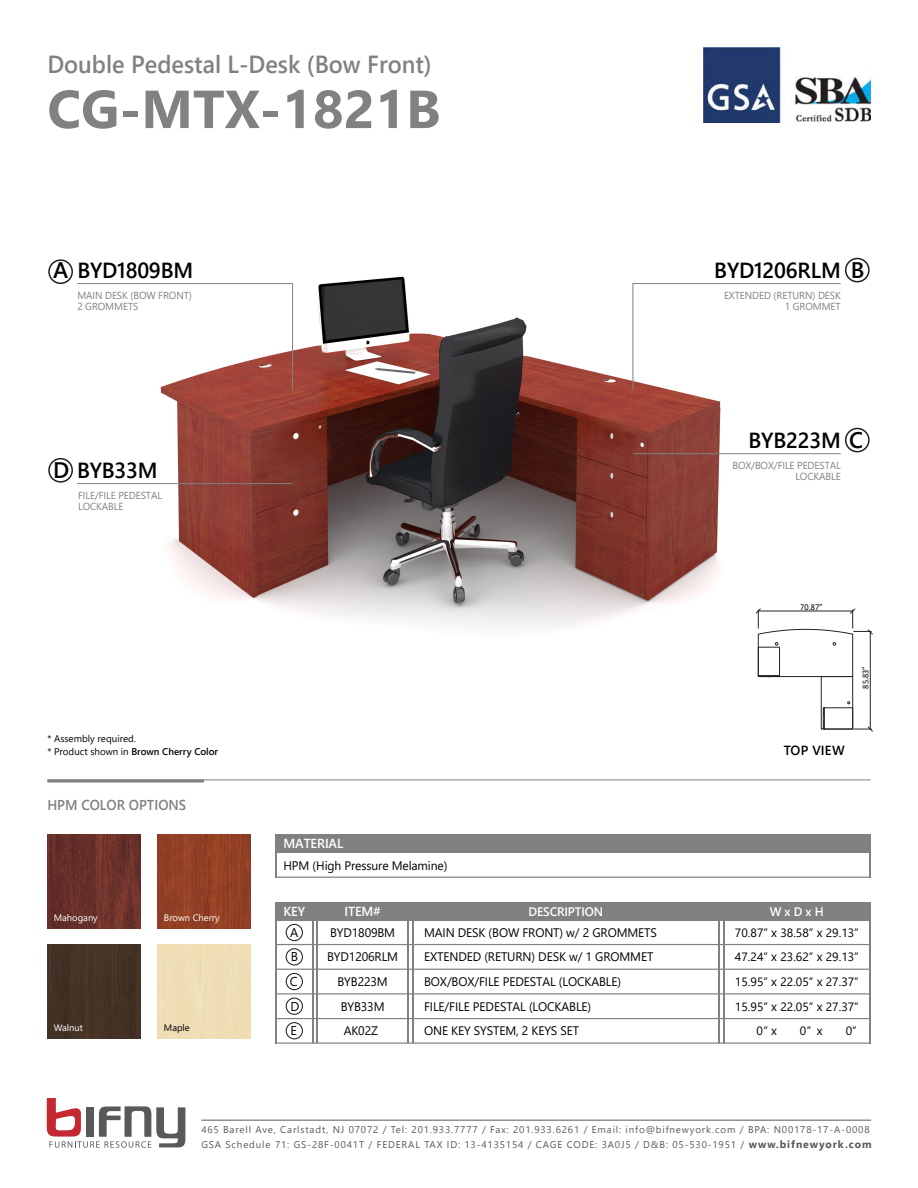
<style>
.page{position:relative;width:918px;height:1188px;background:#fff}
.page>*{position:absolute;margin:0;border:0;box-sizing:border-box;transform-origin:0 0}
.t1{font:700 53.4px "Segoe UI";color:#808183}
.t2{font:600 24.75px "Segoe UI";color:#808183;scale:.95 1}
.t3{font:600 21.9px "Segoe UI";letter-spacing:-.01em;color:#020000}
.t4{font:600 14.25px "Segoe UI";color:#808080;scale:.94 1}
.t5{font:600 13.2px "Segoe UI";letter-spacing:.015em;color:#000}
.t6{font:600 13.05px "Segoe UI";letter-spacing:-.01em;color:#fff}
.t7{font:12.75px/24.9px "Segoe UI";color:#020303;text-align:justify}
.t8{font:12.3px/24.9px "Segoe UI";letter-spacing:-.01em;color:#020000}
.t9{font:600 12.3px "Segoe UI";letter-spacing:-.01em;color:#fff}
.t10{font:12px/24.9px "Segoe UI";color:#000;text-align:justify}
.t11{font:10.2px/11.2px "Segoe UI";letter-spacing:-.01em;color:#818182}
.t12{font:9.75px/14.2px "Leelawadee UI";letter-spacing:.085em;color:#58595b}
.t13{font:9.75px/13.5px "Segoe UI";color:#020202}
.t14{font:9.3px "Segoe UI";color:#fff}
.t15{font:9.3px "Segoe UI";color:#000}
.t16{font:9px "Calibri";color:#030404;scale:.93 1}
.s1{font-size:22.5px;color:#020303}
.s2{font-weight:600}
.s3{font-size:12.75px}
.s4{font-weight:700;font-size:10.5px}
</style>
<div class="page">
<img style="left:64px;top:260px;width:748px;height:367px">
<img style="left:704px;top:47px;width:167px;height:76px">
<div style="left:48px;top:458px;width:25px;height:25px;border:2px solid #231f20;border-radius:50%"></div>
<div style="left:48px;top:259px;width:25px;height:25px;border:2px solid #231f20;border-radius:50%"></div>
<svg style="left:76px;top:283px;width:218px;height:108px"></svg>
<hr style="left:77px;top:483px;width:216px;height:1px;background:#818182">
<hr style="left:633px;top:453px;width:208px;height:1px;background:#818182">
<div style="left:845px;top:428px;width:25px;height:24px;border:2px solid #231f20;border-radius:50%"></div>
<div style="left:845px;top:258px;width:25px;height:24px;border:2px solid #231f20;border-radius:50%"></div>
<svg style="left:632px;top:283px;width:209px;height:108px"></svg>
<div style="left:275px;top:902px;width:596px;height:18px;background:#818182"></div>
<div style="left:275px;top:835px;width:596px;height:18px;background:#818182"></div>
<hr style="left:869px;top:853px;width:2px;height:24px;background:#818182">
<hr style="left:275px;top:853px;width:2px;height:25px;background:#818182">
<div style="left:286px;top:924px;width:17px;height:17px;border:1px solid #231f20;border-radius:50%"></div>
<div style="left:286px;top:948px;width:17px;height:18px;border:1px solid #231f20;border-radius:50%"></div>
<div style="left:286px;top:973px;width:17px;height:17px;border:1px solid #231f20;border-radius:50%"></div>
<hr style="left:275px;top:969px;width:595px;height:1px;background:#818182">
<hr style="left:275px;top:993px;width:595px;height:1px;background:#818182">
<hr style="left:275px;top:877px;width:596px;height:1px;background:#818182">
<hr style="left:275px;top:944px;width:595px;height:1px;background:#818182">
<div style="left:286px;top:998px;width:17px;height:17px;border:1px solid #231f20;border-radius:50%"></div>
<hr style="left:275px;top:1018px;width:595px;height:1px;background:#818182">
<hr style="left:275px;top:920px;width:2px;height:99px;background:#818182">
<hr style="left:312px;top:920px;width:1px;height:98px;background:#818182">
<hr style="left:316px;top:920px;width:2px;height:98px;background:#818182">
<hr style="left:407px;top:920px;width:2px;height:98px;background:#818182">
<hr style="left:412px;top:920px;width:1px;height:98px;background:#818182">
<hr style="left:718px;top:920px;width:2px;height:98px;background:#818182">
<hr style="left:723px;top:920px;width:1px;height:98px;background:#818182">
<hr style="left:869px;top:920px;width:2px;height:99px;background:#818182">
<hr style="left:47px;top:780px;width:824px;height:1px;background:#818182">
<hr style="left:47px;top:780px;width:157px;height:3px;background:#818182">
<div style="left:286px;top:1022px;width:17px;height:17px;border:1px solid #231f20;border-radius:50%"></div>
<hr style="left:275px;top:1042px;width:595px;height:2px;background:#818182">
<hr style="left:275px;top:945px;width:2px;height:99px;background:#818182">
<hr style="left:312px;top:945px;width:1px;height:98px;background:#818182">
<hr style="left:316px;top:945px;width:2px;height:98px;background:#818182">
<hr style="left:407px;top:945px;width:2px;height:98px;background:#818182">
<hr style="left:412px;top:945px;width:1px;height:98px;background:#818182">
<hr style="left:718px;top:945px;width:2px;height:98px;background:#818182">
<hr style="left:723px;top:945px;width:1px;height:98px;background:#818182">
<hr style="left:869px;top:945px;width:2px;height:99px;background:#818182">
<svg style="left:47px;top:1098px;width:138px;height:50px"></svg>
<hr style="left:201px;top:1120px;width:670px;height:1px;background:#58595b">
<img style="left:158px;top:835px;width:93px;height:93px">
<img style="left:47px;top:835px;width:94px;height:93px">
<div style="left:47px;top:945px;width:94px;height:93px;background:#443226"></div>
<svg style="left:755px;top:608px;width:118px;height:124px"></svg>
<h2 class="t2" style="left:47px;top:41px;width:406px">Double Pedestal L-Desk (Bow Front)</h2>
<h1 class="t1" style="left:47px;top:59px;width:395px">CG-MTX-1821B</h1>
<h3 class="t3" style="left:53px;top:250px;width:142px"><span class="s1">A</span> BYD1809BM</h3>
<p class="t11" style="left:77px;top:289px;width:116px">MAIN DESK (BOW FRONT)<br>2 GROMMETS</p>
<h3 class="t3" style="left:53px;top:449px;width:106px"><span class="s1">D</span> BYB33M</h3>
<p class="t11" style="left:78px;top:489px;width:85px">FILE/FILE PEDESTAL<br>LOCKABLE</p>
<p class="t13" style="left:47px;top:731px;width:172px">* Assembly required.<br>* Product shown in <span class="s2">Brown Cherry Color</span></p>
<h3 class="t4" style="left:47px;top:792px;width:149px">HPM COLOR OPTIONS</h3>
<h3 class="t6" style="left:284px;top:831px;width:61px">MATERIAL</h3>
<p class="t8" style="left:284px;top:852px;width:165px">HPM (High Pressure Melamine)</p>
<h3 class="t3" style="left:714px;top:249px;width:152px">BYD1206RLM <span class="s1">B</span></h3>
<p class="t11" style="left:724px;top:289px;width:118px;text-align:right">EXTENDED (RETURN) DESK<br>1 GROMMET</p>
<h3 class="t3" style="left:749px;top:420px;width:116px">BYB223M <span class="s1">C</span></h3>
<p class="t11" style="left:732px;top:459px;width:110px;text-align:right">BOX/BOX/FILE PEDESTAL<br>LOCKABLE</p>
<p class="t16" style="left:800px;top:600px;width:26px">70.87”</p>
<p class="t16" style="left:859px;top:689px;width:26px;rotate:-90deg">85.83”</p>
<h3 class="t5" style="left:784px;top:738px;width:63px">TOP VIEW</h3>
<p class="t14" style="left:54px;top:909px;width:46px">Mahogany</p>
<p class="t14" style="left:164px;top:909px;width:57px">Brown Cherry</p>
<p class="t14" style="left:54px;top:1019px;width:31px">Walnut</p>
<p class="t15" style="left:164px;top:1019px;width:27px">Maple</p>
<h3 class="t6" style="left:284px;top:899px;width:23px">KEY</h3>
<h3 class="t6" style="left:344px;top:899px;width:38px">ITEM#</h3>
<p class="t9" style="left:529px;top:900px;width:76px">DESCRIPTION</p>
<p class="t9" style="left:770px;top:900px;width:55px">W x D x H</p>
<p class="t10" style="left:735px;top:919px;width:125px">70.87” <span class="s3">x</span> 38.58” <span class="s3">x</span> 29.13” 47.24” <span class="s3">x</span> 23.62” <span class="s3">x</span> 29.13” 15.95” <span class="s3">x</span> 22.05” <span class="s3">x</span> 27.37”</p>
<h3 class="t7" style="left:290px;top:993px;width:10px">D</h3>
<p class="t8" style="left:341px;top:993px;width:45px">BYB33M</p>
<p class="t8" style="left:424px;top:993px;width:169px">FILE/FILE PEDESTAL (LOCKABLE)</p>
<p class="t10" style="left:735px;top:993px;width:125px">15.95” <span class="s3">x</span> 22.05” <span class="s3">x</span> 27.37”</p>
<h3 class="t7" style="left:290px;top:1017px;width:8px">E</h3>
<p class="t8" style="left:344px;top:1017px;width:36px">AK02Z</p>
<p class="t8" style="left:424px;top:1017px;width:157px">ONE KEY SYSTEM, 2 KEYS SET</p>
<p class="t10" style="left:756px;top:1018px;width:22px">0” <span class="s3">x</span></p>
<p class="t10" style="left:807px;top:1018px;width:6px">”</p>
<h3 class="t7" style="left:290px;top:918px;width:10px">A B C</h3>
<p class="t8" style="left:327px;top:919px;width:73px;text-align:center">BYD1809BM<br>BYD1206RLM<br>BYB223M</p>
<p class="t8" style="left:424px;top:919px;width:234px">MAIN DESK (BOW FRONT) w/ 2 GROMMETS<br>EXTENDED (RETURN) DESK w/ 1 GROMMET<br>BOX/BOX/FILE PEDESTAL (LOCKABLE)</p>
<p class="t10" style="left:800px;top:1018px;width:24px">0 <span class="s3">x</span></p>
<p class="t10" style="left:846px;top:1018px;width:12px">”0</p>
<p class="t12" style="left:201px;top:1122px;width:672px">465 Barell Ave, Carlstadt, NJ 07072 / Tel: 201.933.7777 / Fax: 201.933.6261 / Email: info@bifnewyork.com / BPA: N00178-17-A-0008<br>GSA Schedule 71: GS-28F-0041T / FEDERAL TAX ID: 13-4135154 / CAGE CODE: 3A0J5 / D&amp;B: 05-530-1951 / <span class="s4">www.bifnewyork.com</span></p>
</div>
